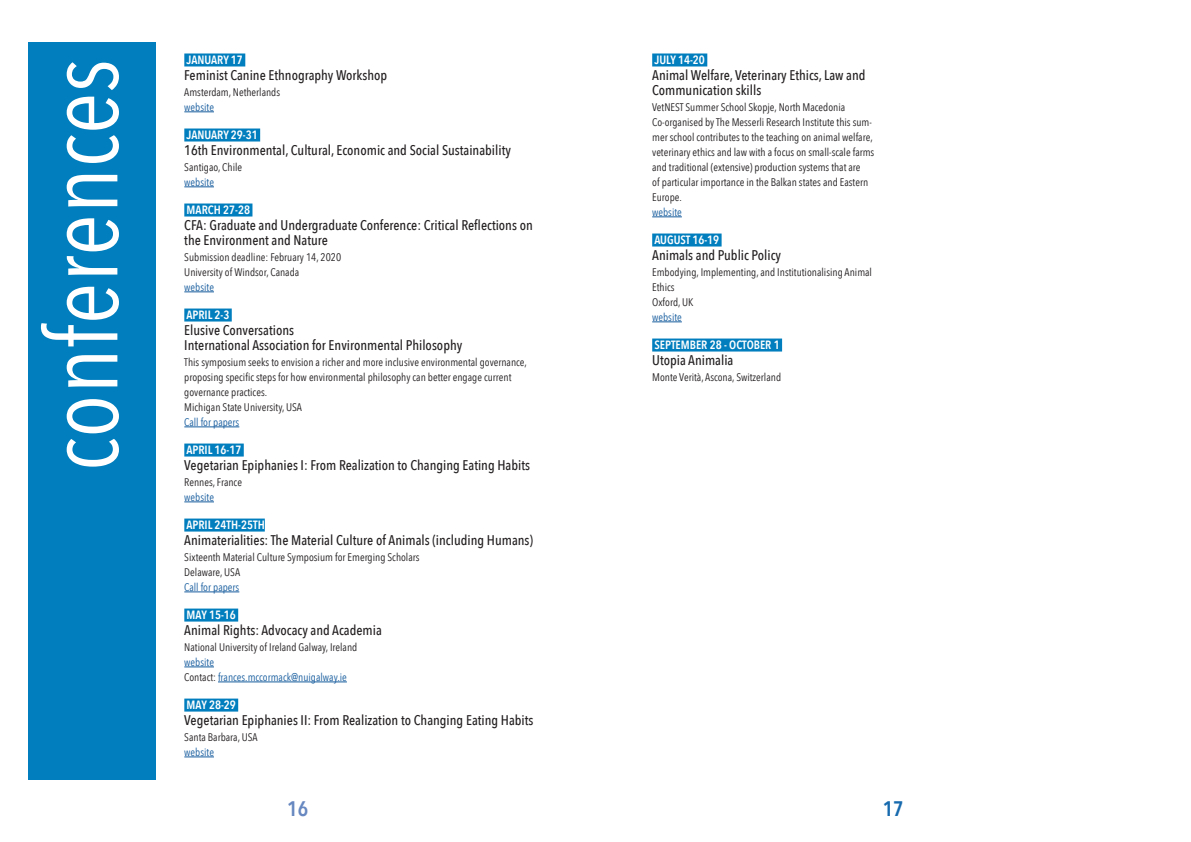
<style>
.page{position:relative;width:1191px;height:842px;background:#fff}
.page>*{position:absolute;margin:0;border:0;box-sizing:border-box;transform-origin:0 0}
.kop{font:99px "Avenir Next Condensed";color:#fff}
.t1{font:600 21px "Avenir Next Condensed";color:#176aae}
.kop_2{font:600 21px "Avenir Next Condensed";color:#6788c0}
.data_symposia{font:500 14px/15px "Avenir Next Condensed";color:#231f20}
.datum{font:500 14px/15px "Avenir Next Condensed";color:#231f20}
.datum-2{font:600 12px "Avenir Next Condensed";color:#fff}
.tekst_agenda{font:11px/15px "Avenir Next Condensed";color:#231f20}
.tekst_agenda-2{font:11px "Avenir Next Condensed";color:#175d9e}
.s1{color:#231f20}
</style>
<div class="page">
<div style="left:184px;top:54px;width:61px;height:13px;background:#007ebe"></div>
<hr style="left:184px;top:112px;width:30px;height:1px;background:#175d9e">
<div style="left:184px;top:129px;width:76px;height:13px;background:#007ebe"></div>
<hr style="left:184px;top:187px;width:30px;height:1px;background:#175d9e">
<div style="left:184px;top:204px;width:68px;height:13px;background:#007ebe"></div>
<hr style="left:184px;top:292px;width:30px;height:1px;background:#175d9e">
<div style="left:184px;top:309px;width:48px;height:13px;background:#007ebe"></div>
<hr style="left:184px;top:427px;width:55px;height:1px;background:#175d9e">
<div style="left:184px;top:444px;width:60px;height:13px;background:#007ebe"></div>
<hr style="left:184px;top:502px;width:30px;height:1px;background:#175d9e">
<div style="left:184px;top:519px;width:81px;height:13px;background:#007ebe"></div>
<hr style="left:184px;top:592px;width:55px;height:1px;background:#175d9e">
<div style="left:184px;top:609px;width:54px;height:13px;background:#007ebe"></div>
<hr style="left:184px;top:667px;width:30px;height:1px;background:#175d9e">
<hr style="left:218px;top:682px;width:129px;height:1px;background:#175d9e">
<div style="left:184px;top:699px;width:54px;height:13px;background:#007ebe"></div>
<hr style="left:184px;top:757px;width:30px;height:1px;background:#175d9e">
<div style="left:28px;top:43px;width:128px;height:737px;background:#007ebe"></div>
<div style="left:652px;top:54px;width:55px;height:13px;background:#007ebe"></div>
<hr style="left:652px;top:217px;width:30px;height:1px;background:#175d9e">
<div style="left:652px;top:234px;width:69px;height:13px;background:#007ebe"></div>
<hr style="left:652px;top:322px;width:30px;height:1px;background:#175d9e">
<div style="left:652px;top:339px;width:130px;height:13px;background:#007ebe"></div>
<p class="kop" style="left:-2px;top:471px;width:414px;rotate:-90deg">conferences</p>
<p class="datum-2" style="left:186px;top:49px;width:58px">JANUARY 17</p>
<p class="data_symposia" style="left:184px;top:68px;width:204px">Feminist Canine Ethnography Workshop</p>
<p class="tekst_agenda" style="left:184px;top:84px;width:97px">Amsterdam, Netherlands</p>
<p class="tekst_agenda-2" style="left:184px;top:98px;width:31px">website</p>
<p class="datum-2" style="left:186px;top:124px;width:73px">JANUARY 29-31</p>
<p class="data_symposia" style="left:184px;top:143px;width:328px">16th Environmental, Cultural, Economic and Social Sustainability</p>
<p class="tekst_agenda" style="left:184px;top:159px;width:59px">Santigao, Chile</p>
<p class="tekst_agenda-2" style="left:184px;top:173px;width:31px">website</p>
<p class="datum-2" style="left:187px;top:199px;width:65px">MARCH 27-28</p>
<p class="data_symposia" style="left:184px;top:218px;width:350px">CFA: Graduate and Undergraduate Conference: Critical Reflections on the Environment and Nature</p>
<p class="tekst_agenda" style="left:184px;top:249px;width:158px">Submission deadline: February 14, 2020</p>
<p class="tekst_agenda" style="left:184px;top:264px;width:116px">University of Windsor, Canada</p>
<p class="tekst_agenda-2" style="left:184px;top:278px;width:31px">website</p>
<p class="datum-2" style="left:186px;top:304px;width:44px">APRIL 2-3</p>
<p class="data_symposia" style="left:184px;top:323px;width:111px">Elusive Conversations</p>
<p class="data_symposia" style="left:184px;top:338px;width:279px">International Association for Environmental Philosophy</p>
<p class="tekst_agenda" style="left:184px;top:354px;width:344px">This symposium seeks to envision a richer and more inclusive environmental governance, proposing specific steps for how environmental philosophy can better engage current governance practices.</p>
<p class="tekst_agenda" style="left:184px;top:399px;width:119px">Michigan State University, USA</p>
<p class="tekst_agenda-2" style="left:184px;top:413px;width:56px">Call for papers</p>
<p class="datum-2" style="left:186px;top:439px;width:56px">APRIL 16-17</p>
<p class="data_symposia" style="left:184px;top:458px;width:347px">Vegetarian Epiphanies I: From Realization to Changing Eating Habits</p>
<p class="tekst_agenda" style="left:184px;top:474px;width:59px">Rennes, France</p>
<p class="tekst_agenda-2" style="left:184px;top:488px;width:31px">website</p>
<p class="datum-2" style="left:186px;top:514px;width:80px">APRIL 24TH-25TH</p>
<p class="data_symposia" style="left:184px;top:533px;width:350px">Animaterialities: The Material Culture of Animals (including Humans)</p>
<p class="tekst_agenda" style="left:184px;top:549px;width:237px">Sixteenth Material Culture Symposium for Emerging Scholars</p>
<p class="tekst_agenda" style="left:184px;top:564px;width:57px">Delaware, USA</p>
<p class="tekst_agenda-2" style="left:184px;top:578px;width:56px">Call for papers</p>
<p class="datum-2" style="left:187px;top:604px;width:51px">MAY 15-16</p>
<p class="data_symposia" style="left:184px;top:623px;width:199px">Animal Rights: Advocacy and Academia</p>
<p class="tekst_agenda" style="left:184px;top:639px;width:174px">National University of Ireland Galway, Ireland</p>
<p class="tekst_agenda-2" style="left:184px;top:653px;width:31px">website</p>
<p class="tekst_agenda-2" style="left:184px;top:668px;width:164px"><span class="s1">Contact:</span> frances.mccormack@nuigalway.ie</p>
<p class="datum-2" style="left:187px;top:694px;width:51px">MAY 28-29</p>
<p class="data_symposia" style="left:184px;top:713px;width:351px">Vegetarian Epiphanies II: From Realization to Changing Eating Habits</p>
<p class="tekst_agenda" style="left:184px;top:729px;width:75px">Santa Barbara, USA</p>
<p class="tekst_agenda-2" style="left:184px;top:743px;width:31px">website</p>
<p class="kop_2" style="left:287px;top:791px;width:22px">16</p>
<p class="datum-2" style="left:654px;top:49px;width:52px">JULY 14-20</p>
<p class="datum" style="left:652px;top:68px;width:215px">Animal Welfare, Veterinary Ethics, Law and<br>Communication skills</p>
<p class="tekst_agenda" style="left:652px;top:99px;width:195px">VetNEST Summer School Skopje, North Macedonia</p>
<p class="tekst_agenda" style="left:652px;top:114px;width:224px">Co-organised by The Messerli Research Institute this sum&shy;mer school contributes to the teaching on animal welfare, veterinary ethics and law with a focus on small-scale farms and traditional (extensive) production systems that are<br>of particular importance in the Balkan states and Eastern Europe.</p>
<p class="tekst_agenda-2" style="left:652px;top:203px;width:31px">website</p>
<p class="datum-2" style="left:654px;top:229px;width:66px">AUGUST 16-19</p>
<p class="datum" style="left:652px;top:248px;width:130px">Animals and Public Policy</p>
<p class="tekst_agenda" style="left:652px;top:264px;width:221px">Embodying, Implementing, and Institutionalising Animal<br>Ethics</p>
<p class="tekst_agenda" style="left:652px;top:294px;width:43px">Oxford, UK</p>
<p class="tekst_agenda-2" style="left:652px;top:308px;width:31px">website</p>
<p class="datum-2" style="left:654px;top:334px;width:127px">SEPTEMBER 28 - OCTOBER 1</p>
<p class="datum" style="left:652px;top:353px;width:83px">Utopia Animalia</p>
<p class="tekst_agenda" style="left:652px;top:369px;width:130px">Monte Verità, Ascona, Switzerland</p>
<h2 class="t1" style="left:882px;top:791px;width:22px">17</h2>
</div>
